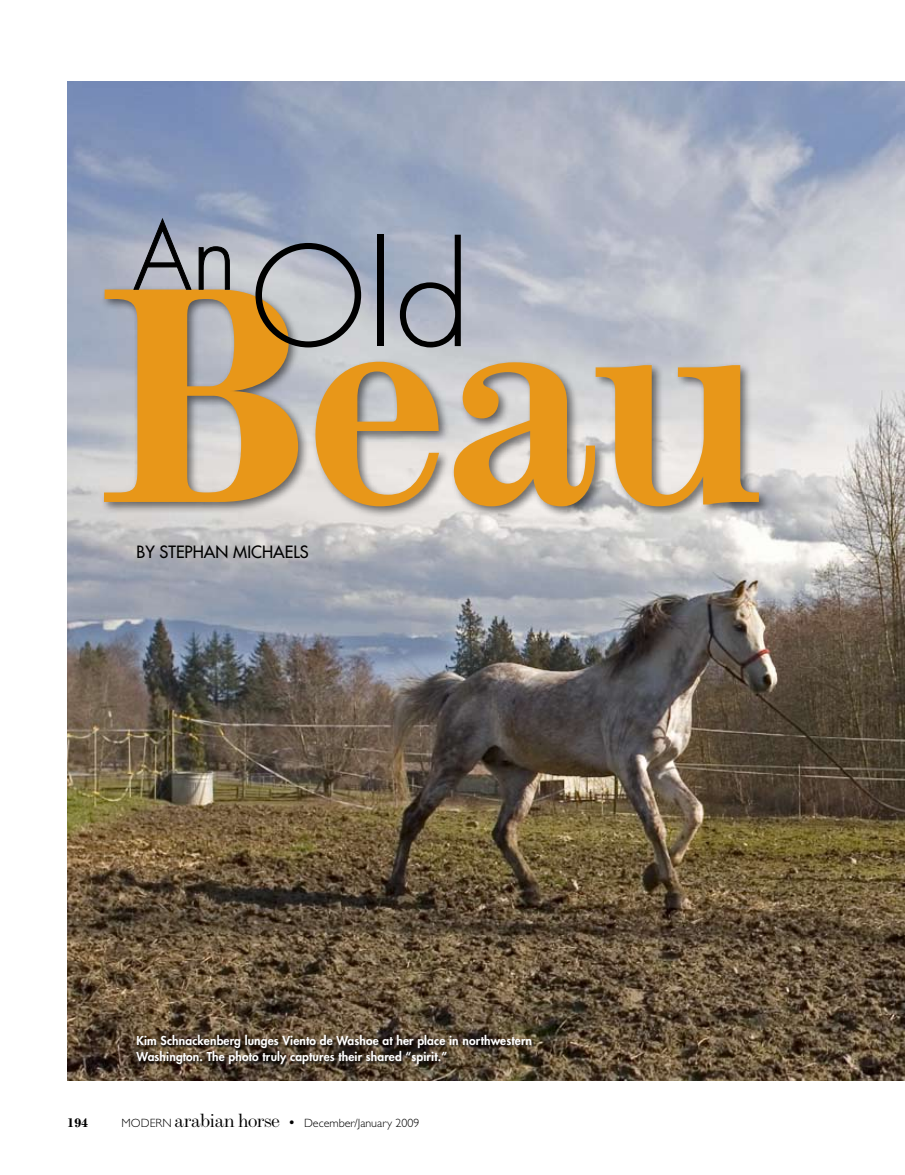
<style>
.page{position:relative;width:905px;height:1175px;background:#fff}
.page>*{position:absolute;margin:0;border:0;box-sizing:border-box;transform-origin:0 0}
.t1{font:700 315px "Modern";color:#e89719}
.t2{font:300 135px "Futura";color:#000}
.t3{font:300 90px "Futura";color:#000}
.t4{font:16.5px "Futura";color:#000}
.t5{font:700 13.5px "Modern";color:#000}
.t6{font:800 12px/16.5px "Futura";letter-spacing:.01em;color:#fff}
.t7{font:300 12px "Gill Sans";color:#000}
.s1{font-family:"Modern";font-weight:400;font-stretch:expanded;font-size:19.5px}
.s2{font-family:"Modern";font-weight:700;font-size:13.5px}
</style>
<div class="page">
<img style="left:68px;top:81px;width:836px;height:999px">
<div style="left:100px;top:286px;width:671px;height:232px;background:#000;opacity:.55"></div>
<svg style="left:133px;top:217px;width:59px;height:73px;background:#a0a5b4"></svg>
<svg style="left:198px;top:246px;width:32px;height:44px"></svg>
<div style="left:137px;top:1034px;width:397px;height:33px;background:#000;opacity:.75"></div>
<h3 class="t3" style="left:134px;top:202px;width:104px">An</h3>
<h2 class="t2" style="left:250px;top:215px;width:222px">Old</h2>
<h1 class="t1" style="left:94px;top:206px;width:672px">Beau</h1>
<h3 class="t4" style="left:136px;top:541px;width:171px">BY STEPHAN MICHAELS</h3>
<p class="t6" style="left:136px;top:1032px;width:397px">Kim Schnackenberg lunges Viento de Washoe at her place in northwestern<br>Washington. The photo truly captures their shared “spirit.”</p>
<p class="t5" style="left:68px;top:1113px;width:22px">194</p>
<p class="t7" style="left:122px;top:1115px;width:299px">Modern <span class="s1">arabian horse</span> <span class="s2">•</span> December/January 2009</p>
</div>
